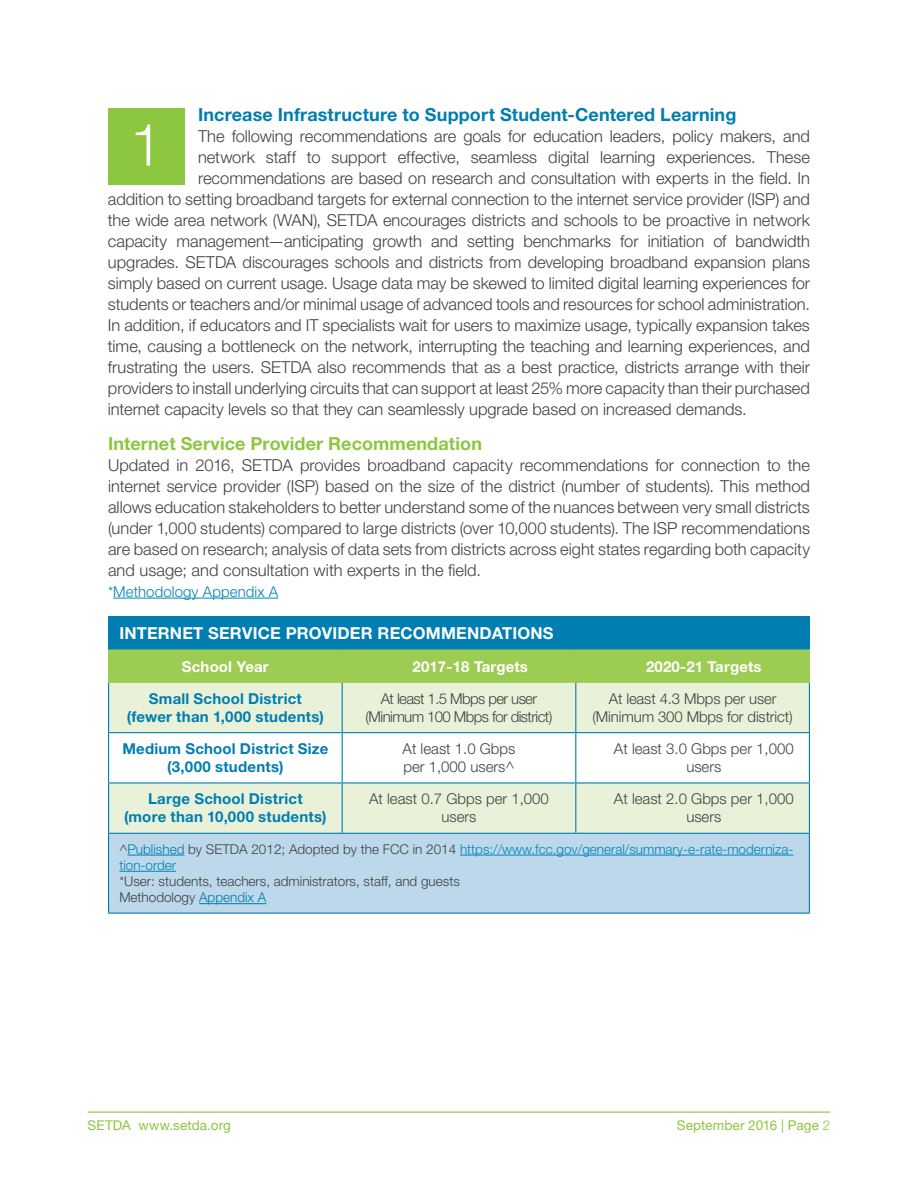
<style>
.page{position:relative;width:918px;height:1188px;background:#fff}
.page>*{position:absolute;margin:0;border:0;box-sizing:border-box;transform-origin:0 0}
.t1{font:300 58.8px "Helvetica Neue LT Std";color:#fff}
.t2{font:700 18px "Helvetica Neue LT Std";letter-spacing:.005em;color:#007db1}
.t3{font:700 18px "Helvetica Neue LT Std";letter-spacing:.005em;color:#8dc63f}
.t4{font:300 16.5px/21px "Helvetica Neue LT Std";letter-spacing:-.005em;color:#414042;text-align:justify}
.t5{font:700 16.5px "Helvetica Neue LT Std";letter-spacing:.01em;color:#fff}
.t6{font:300 15px/18px "Helvetica Neue LT Std";letter-spacing:-.01em;color:#414042;text-align:center}
.t7{font:700 15px/18px "Helvetica Neue LT Std";letter-spacing:.015em;color:#007db1;text-align:center}
.t8{font:300 15px/18px "Helvetica Neue LT Std";letter-spacing:-.04em;color:#414042;text-align:center}
.t9{font:700 15px "Helvetica Neue LT Std";letter-spacing:.01em;color:#fff}
.t10{font:300 15px "Helvetica Neue LT Std";letter-spacing:.005em;color:#0085b7}
.t11{font:300 13.5px/16.2px "Helvetica Neue LT Std";color:#414042}
.t12{font:13.5px "Helvetica Neue LT Std";letter-spacing:.01em;color:#8dc63f}
.s1{color:#007db1}
.s2{color:#0085b7}
.s3{font-weight:300}
</style>
<div class="page">
<hr style="left:88px;top:1112px;width:742px;height:1px;background:#8dc63f">
<hr style="left:113px;top:598px;width:165px;height:1px;background:#0085b7">
<div style="left:108px;top:108px;width:77px;height:77px;background:#8dc63f"></div>
<div style="left:109px;top:617px;width:700px;height:33px;background:#007db1"></div>
<div style="left:109px;top:651px;width:700px;height:31px;background:#9dcc52"></div>
<svg style="left:109px;top:683px;width:700px;height:150px;fill:#e9f2d9"></svg>
<div style="left:109px;top:833px;width:700px;height:80px;background:#bcd8ea"></div>
<hr style="left:108px;top:651px;width:1px;height:31px;background:#9dcc52">
<hr style="left:108px;top:649px;width:234px;height:2px;background:#9dcc52">
<hr style="left:342px;top:651px;width:1px;height:31px;background:#9dcc52">
<hr style="left:342px;top:649px;width:234px;height:2px;background:#9dcc52">
<hr style="left:576px;top:649px;width:234px;height:2px;background:#9dcc52">
<hr style="left:575px;top:651px;width:1px;height:31px;background:#9dcc52">
<hr style="left:809px;top:651px;width:1px;height:31px;background:#9dcc52">
<hr style="left:108px;top:682px;width:234px;height:1px;background:#9dcc52">
<hr style="left:342px;top:682px;width:234px;height:1px;background:#9dcc52">
<hr style="left:576px;top:682px;width:234px;height:1px;background:#9dcc52">
<hr style="left:108px;top:616px;width:234px;height:1px;background:#007db1">
<hr style="left:108px;top:617px;width:1px;height:32px;background:#007db1">
<hr style="left:342px;top:616px;width:234px;height:1px;background:#007db1">
<hr style="left:576px;top:616px;width:234px;height:1px;background:#007db1">
<hr style="left:809px;top:617px;width:1px;height:32px;background:#007db1">
<hr style="left:108px;top:683px;width:1px;height:49px;background:#007db1">
<hr style="left:342px;top:683px;width:1px;height:49px;background:#007db1">
<hr style="left:575px;top:683px;width:1px;height:49px;background:#007db1">
<hr style="left:809px;top:683px;width:1px;height:49px;background:#007db1">
<hr style="left:108px;top:732px;width:234px;height:1px;background:#007db1">
<hr style="left:108px;top:733px;width:1px;height:49px;background:#007db1">
<hr style="left:342px;top:732px;width:234px;height:1px;background:#007db1">
<hr style="left:342px;top:733px;width:1px;height:49px;background:#007db1">
<hr style="left:576px;top:732px;width:234px;height:1px;background:#007db1">
<hr style="left:575px;top:733px;width:1px;height:49px;background:#007db1">
<hr style="left:809px;top:733px;width:1px;height:49px;background:#007db1">
<hr style="left:108px;top:782px;width:234px;height:2px;background:#007db1">
<hr style="left:108px;top:784px;width:1px;height:49px;background:#007db1">
<hr style="left:342px;top:782px;width:234px;height:2px;background:#007db1">
<hr style="left:342px;top:784px;width:1px;height:49px;background:#007db1">
<hr style="left:576px;top:782px;width:234px;height:2px;background:#007db1">
<hr style="left:575px;top:784px;width:1px;height:49px;background:#007db1">
<hr style="left:809px;top:784px;width:1px;height:49px;background:#007db1">
<hr style="left:108px;top:833px;width:234px;height:1px;background:#007db1">
<hr style="left:108px;top:834px;width:1px;height:79px;background:#007db1">
<hr style="left:342px;top:833px;width:234px;height:1px;background:#007db1">
<hr style="left:576px;top:833px;width:234px;height:1px;background:#007db1">
<hr style="left:809px;top:834px;width:1px;height:79px;background:#007db1">
<hr style="left:108px;top:913px;width:234px;height:1px;background:#007db1">
<hr style="left:342px;top:913px;width:234px;height:1px;background:#007db1">
<hr style="left:576px;top:913px;width:234px;height:1px;background:#007db1">
<hr style="left:127px;top:855px;width:57px;height:1px;background:#007db1">
<hr style="left:460px;top:855px;width:333px;height:1px;background:#0085b7">
<hr style="left:119px;top:871px;width:57px;height:1px;background:#0085b7">
<hr style="left:199px;top:903px;width:67px;height:1px;background:#007db1">
<p class="t2" style="left:198px;top:104px;width:540px">Increase Infrastructure to Support Student-Centered Learning</p>
<p class="t4" style="left:198px;top:126px;width:613px">The following recommendations are goals for education leaders, policy makers, and</p>
<p class="t4" style="left:198px;top:147px;width:613px">network staff to support effective, seamless digital learning experiences. These</p>
<p class="t4" style="left:198px;top:168px;width:613px">recommendations are based on research and consultation with experts in the field. In</p>
<p class="t4" style="left:108px;top:189px;width:704px">addition to setting broadband targets for external connection to the internet service provider (ISP) and</p>
<p class="t4" style="left:108px;top:210px;width:703px">the wide area network (WAN), SETDA encourages districts and schools to be proactive in network</p>
<p class="t4" style="left:108px;top:231px;width:704px">capacity management—anticipating growth and setting benchmarks for initiation of bandwidth</p>
<p class="t4" style="left:108px;top:252px;width:703px">upgrades. SETDA discourages schools and districts from developing broadband expansion plans</p>
<p class="t4" style="left:108px;top:273px;width:704px">simply based on current usage. Usage data may be skewed to limited digital learning experiences for</p>
<p class="t4" style="left:108px;top:294px;width:704px">students or teachers and/or minimal usage of advanced tools and resources for school administration.</p>
<p class="t4" style="left:108px;top:315px;width:703px">In addition, if educators and IT specialists wait for users to maximize usage, typically expansion takes</p>
<p class="t4" style="left:108px;top:336px;width:704px">time, causing a bottleneck on the network, interrupting the teaching and learning experiences, and</p>
<p class="t4" style="left:108px;top:357px;width:704px">frustrating the users. SETDA also recommends that as a best practice, districts arrange with their</p>
<p class="t4" style="left:108px;top:378px;width:704px">providers to install underlying circuits that can support at least 25% more capacity than their purchased</p>
<p class="t4" style="left:108px;top:399px;width:640px">internet capacity levels so that they can seamlessly upgrade based on increased demands.</p>
<p class="t3" style="left:108px;top:432px;width:376px">Internet Service Provider Recommendation</p>
<p class="t4" style="left:108px;top:454px;width:704px">Updated in 2016, SETDA provides broadband capacity recommendations for connection to the internet service provider (ISP) based on the size of the district (number of students). This method allows education stakeholders to better understand some of the nuances between very small districts (under 1,000 students) compared to large districts (over 10,000 students). The ISP recommendations are based on research; analysis of data sets from districts across eight states regarding both capacity and usage; and consultation with experts in the field.</p>
<p class="t10" style="left:108px;top:582px;width:172px">*Methodology Appendix A</p>
<p class="t5" style="left:119px;top:623px;width:436px">INTERNET SERVICE PROVIDER RECOMMENDATIONS</p>
<p class="t9" style="left:182px;top:657px;width:88px">School Year</p>
<p class="t9" style="left:413px;top:657px;width:117px">2017-18 Targets</p>
<p class="t9" style="left:646px;top:657px;width:117px">2020-21 Targets</p>
<p class="t7" style="left:127px;top:689px;width:198px">Small School District (fewer than 1,000 students)</p>
<p class="t8" style="left:366px;top:689px;width:188px">At least 1.5 Mbps per user (Minimum 100 Mbps for district)</p>
<p class="t6" style="left:593px;top:689px;width:202px">At least 4.3 Mbps per user (Minimum 300 Mbps for district)</p>
<p class="t7" style="left:122px;top:739px;width:208px">Medium School District Size (3,000 students)</p>
<p class="t6" style="left:403px;top:740px;width:114px;text-align:left">At least 1.0 Gbps per 1,000 users^</p>
<p class="t6" style="left:614px;top:740px;width:181px">At least 3.0 Gbps per 1,000 users</p>
<p class="t7" style="left:124px;top:790px;width:204px">Large School District<br>(more than 10,000 students)</p>
<p class="t6" style="left:369px;top:790px;width:181px">At least 0.7 Gbps per 1,000 users</p>
<p class="t6" style="left:614px;top:790px;width:181px">At least 2.0 Gbps per 1,000 users</p>
<p class="t11" style="left:119px;top:841px;width:675px">^<span class="s1">Published</span> by SETDA 2012; Adopted by the FCC in 2014 <span class="s2">https://www.fcc.gov/general/summary-e-rate-moderniza&shy;tion-order<br></span>*User: students, teachers, administrators, staff, and guests<br>Methodology <span class="s1">Appendix A</span></p>
<p class="t1" style="left:130px;top:109px;width:34px">1</p>
<p class="t12" style="left:87px;top:1117px;width:145px">SETDA www.setda.org</p>
<p class="t12" style="left:677px;top:1117px;width:155px">September 2016 | Page <span class="s3">2</span></p>
</div>
